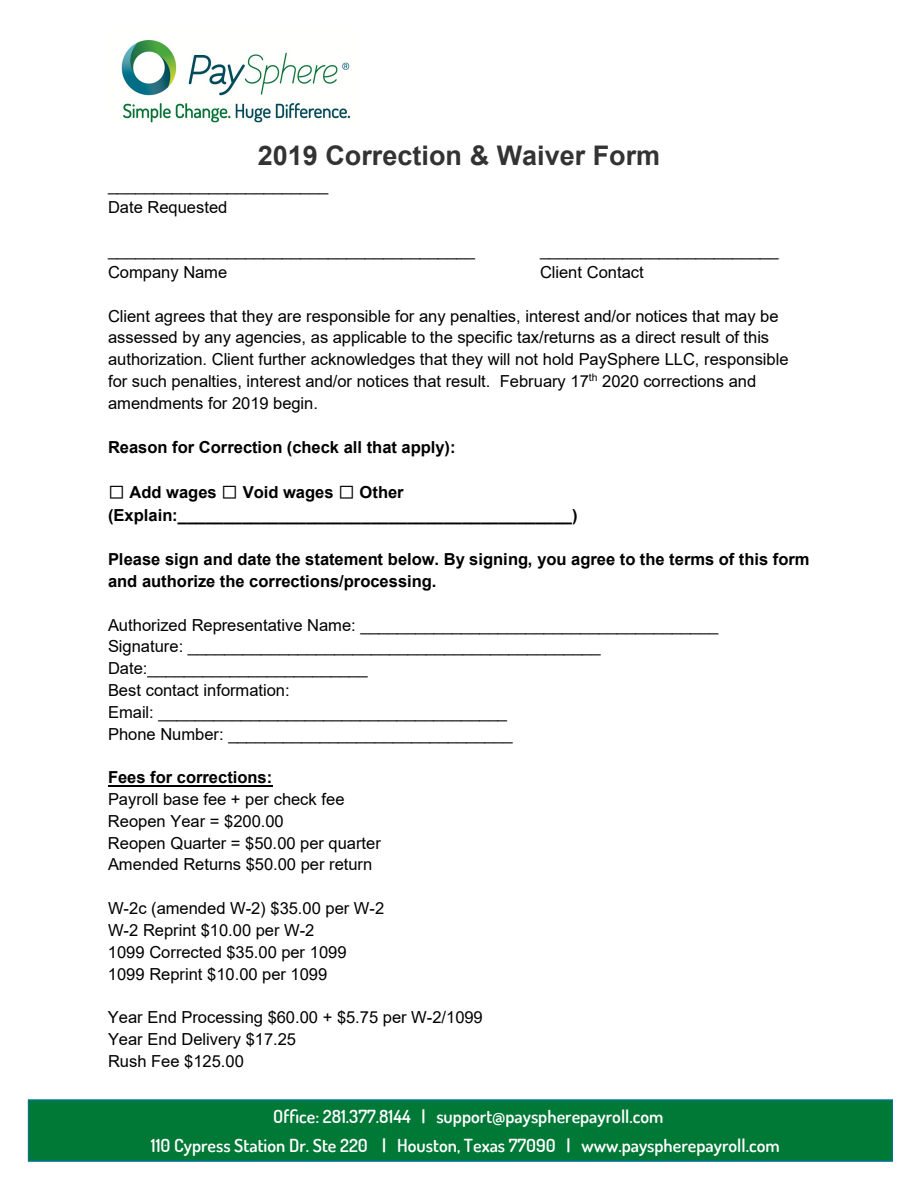
<style>
.page{position:relative;width:918px;height:1188px;background:#fff}
.page>*{position:absolute;margin:0;border:0;box-sizing:border-box;transform-origin:0 0}
.t1{font:700 27px "Arial";color:#333}
.t2{font:600 18px "Dosis";color:#fff}
.t3{font:16.5px/21.8px "Arial";color:#000}
.t4{font:700 16.5px/23.1px "Arial";color:#000}
.s1{font-weight:700}
</style>
<div class="page">
<img style="left:121px;top:40px;width:229px;height:83px">
<hr style="left:108px;top:785px;width:164px;height:2px;background:#000">
<div style="left:28px;top:1100px;width:864px;height:61px;background:#007836"></div>
<div style="left:28px;top:1100px;width:865px;height:61px;border:1px solid #007598"></div>
<p class="t1" style="left:258px;top:136px;width:404px">2019 Correction &amp; Waiver Form</p>
<p class="t3" style="left:108px;top:174px;width:222px">________________________<br>Date Requested</p>
<p class="t3" style="left:108px;top:239px;width:369px">________________________________________</p>
<p class="t3" style="left:540px;top:239px;width:240px">__________________________</p>
<p class="t3" style="left:108px;top:261px;width:121px">Company Name</p>
<p class="t3" style="left:540px;top:261px;width:105px">Client Contact</p>
<p class="t3" style="left:108px;top:305px;width:682px">Client agrees that they are responsible for any penalties, interest and/or notices that may be assessed by any agencies, as applicable to the specific tax/returns as a direct result of this authorization. Client further acknowledges that they will not hold PaySphere LLC, responsible for such penalties, interest and/or notices that result. February 17<sup>th</sup> 2020 corrections and amendments for 2019 begin.</p>
<p class="t4" style="left:108px;top:435px;width:349px">Reason for Correction (check all that apply):</p>
<p class="t4" style="left:108px;top:481px;width:471px">⬜ Add wages ⬜ Void wages ⬜ Other (Explain:___________________________________________)</p>
<p class="t4" style="left:108px;top:549px;width:703px;line-height:21.8px">Please sign and date the statement below. By signing, you agree to the terms of this form and authorize the corrections/processing.</p>
<p class="t3" style="left:108px;top:614px;width:612px">Authorized Representative Name: _______________________________________ Signature: _____________________________________________ Date:________________________<br>Best contact information:<br>Email: ______________________________________<br>Phone Number: _______________________________</p>
<p class="t3" style="left:108px;top:766px;width:274px"><span class="s1">Fees for corrections:<br></span>Payroll base fee + per check fee<br>Reopen Year = $200.00<br>Reopen Quarter = $50.00 per quarter<br>Amended Returns $50.00 per return</p>
<p class="t3" style="left:108px;top:897px;width:278px">W-2c (amended W-2) $35.00 per W-2<br>W-2 Reprint $10.00 per W-2<br>1099 Corrected $35.00 per 1099<br>1099 Reprint $10.00 per 1099</p>
<p class="t3" style="left:108px;top:1006px;width:376px">Year End Processing $60.00 + $5.75 per W-2/1099<br>Year End Delivery $17.25<br>Rush Fee $125.00</p>
<p class="t2" style="left:273px;top:1106px;width:392px">Office: 281.377.8144 | support@payspherepayroll.com</p>
<p class="t2" style="left:151px;top:1134px;width:630px">110 Cypress Station Dr. Ste 220 | Houston, Texas 77090 | www.payspherepayroll.com</p>
</div>
